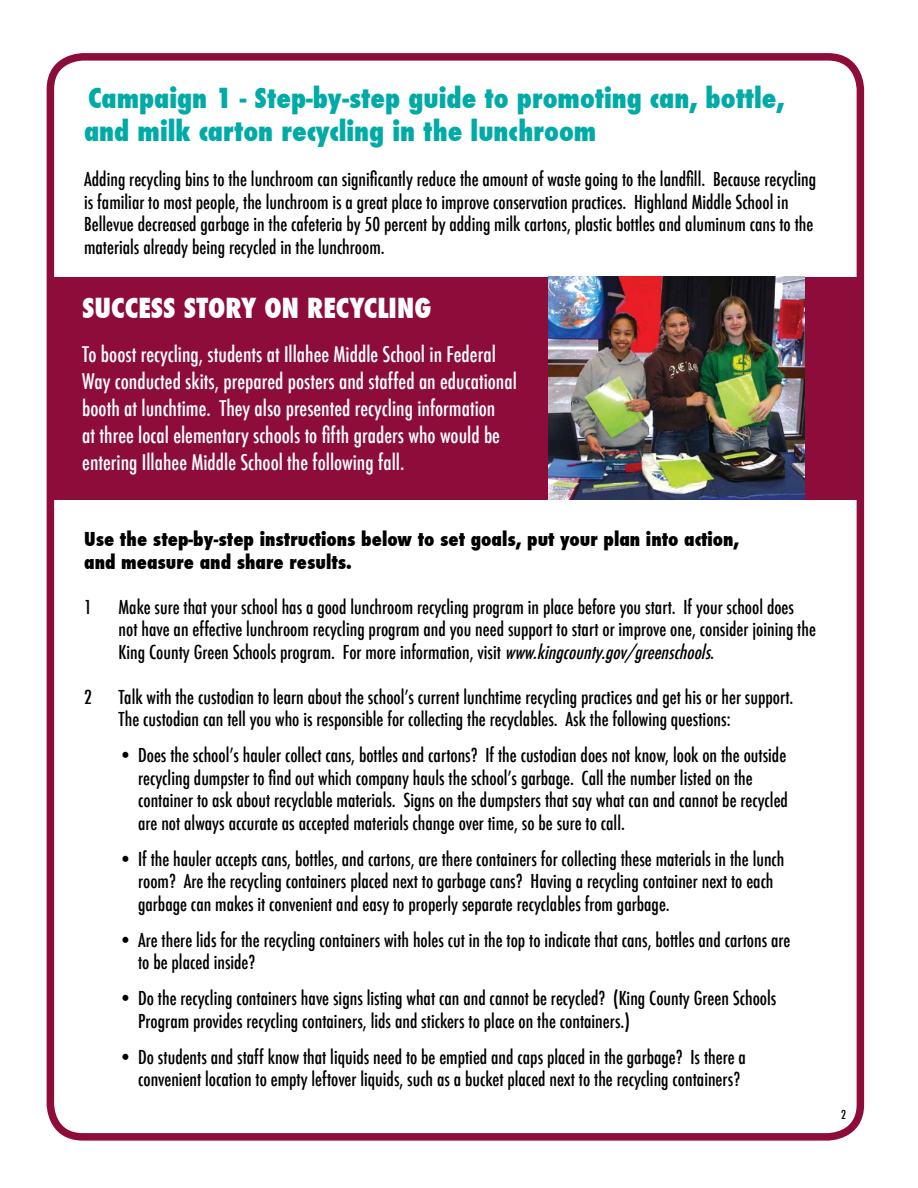
<style>
.page{position:relative;width:918px;height:1188px;background:#fff}
.page>*{position:absolute;margin:0;border:0;box-sizing:border-box;transform-origin:0 0}
.t1{font:800 condensed 27px/33px "Futura";color:#00aaa6}
.t2{font:800 condensed 27px "Futura";color:#fff}
.t3{font:500 condensed 21px/27px "Futura";color:#fff}
.t4{font:500 condensed 18.75px/22.5px "Futura";color:#000}
.t5{font:800 condensed 18.75px/22.5px "Futura";color:#000}
.t6{font:500 condensed 12px "Futura";color:#000}
.s1{font-style:italic}
</style>
<div class="page">
<div style="left:47px;top:53px;width:817px;height:1088px;border:8px solid #8e0c3a;border-radius:32px"></div>
<div style="left:48px;top:277px;width:815px;height:223px;background:#8e0c3a"></div>
<img style="left:548px;top:277px;width:257px;height:223px">
<h1 class="t1" style="left:84px;top:82px;width:702px">Campaign 1 - Step-by-step guide to promoting can, bottle, and milk carton recycling in the lunchroom</h1>
<p class="t4" style="left:84px;top:168px;width:734px">Adding recycling bins to the lunchroom can significantly reduce the amount of waste going to the landfill. Because recycling is familiar to most people, the lunchroom is a great place to improve conservation practices. Highland Middle School in Bellevue decreased garbage in the cafeteria by 50 percent by adding milk cartons, plastic bottles and aluminum cans to the materials already being recycled in the lunchroom.</p>
<h1 class="t2" style="left:82px;top:290px;width:351px">SUCCESS STORY ON RECYCLING</h1>
<p class="t3" style="left:82px;top:341px;width:436px">To boost recycling, students at Illahee Middle School in Federal Way conducted skits, prepared posters and staffed an educational booth at lunchtime. They also presented recycling information<br>at three local elementary schools to fifth graders who would be entering Illahee Middle School the following fall.</p>
<p class="t5" style="left:84px;top:528px;width:657px">Use the step-by-step instructions below to set goals, put your plan into action, and measure and share results.</p>
<p class="t4" style="left:84px;top:596px;width:9px">1</p>
<p class="t4" style="left:119px;top:596px;width:699px">Make sure that your school has a good lunchroom recycling program in place before you start. If your school does not have an effective lunchroom recycling program and you need support to start or improve one, consider joining the<br>King County Green Schools program. For more information, visit <span class="s1">www.kingcounty.gov/greenschools</span>.</p>
<p class="t4" style="left:84px;top:686px;width:9px">2</p>
<p class="t4" style="left:119px;top:686px;width:676px">Talk with the custodian to learn about the school’s current lunchtime recycling practices and get his or her support.<br>The custodian can tell you who is responsible for collecting the recyclables. Ask the following questions:</p>
<p class="t4" style="left:138px;top:744px;width:651px;text-indent:-20px">• Does the school’s hauler collect cans, bottles and cartons? If the custodian does not know, look on the outside recycling dumpster to find out which company hauls the school’s garbage. Call the number listed on the container to ask about recyclable materials. Signs on the dumpsters that say what can and cannot be recycled are not always accurate as accepted materials change over time, so be sure to call.</p>
<p class="t4" style="left:138px;top:848px;width:648px;text-indent:-20px">• If the hauler accepts cans, bottles, and cartons, are there containers for collecting these materials in the lunch room? Are the recycling containers placed next to garbage cans? Having a recycling container next to each garbage can makes it convenient and easy to properly separate recyclables from garbage.</p>
<p class="t4" style="left:138px;top:929px;width:654px;text-indent:-20px">• Are there lids for the recycling containers with holes cut in the top to indicate that cans, bottles and cartons are to be placed inside?</p>
<p class="t4" style="left:138px;top:987px;width:640px;text-indent:-20px">• Do the recycling containers have signs listing what can and cannot be recycled? (King County Green Schools<br>Program provides recycling containers, lids and stickers to place on the containers.)</p>
<p class="t4" style="left:119px;top:1046px;width:629px;text-align:right">• Do students and staff know that liquids need to be emptied and caps placed in the garbage? Is there a convenient location to empty leftover liquids, such as a bucket placed next to the recycling containers?</p>
<p class="t6" style="left:841px;top:1107px;width:6px">2</p>
</div>
